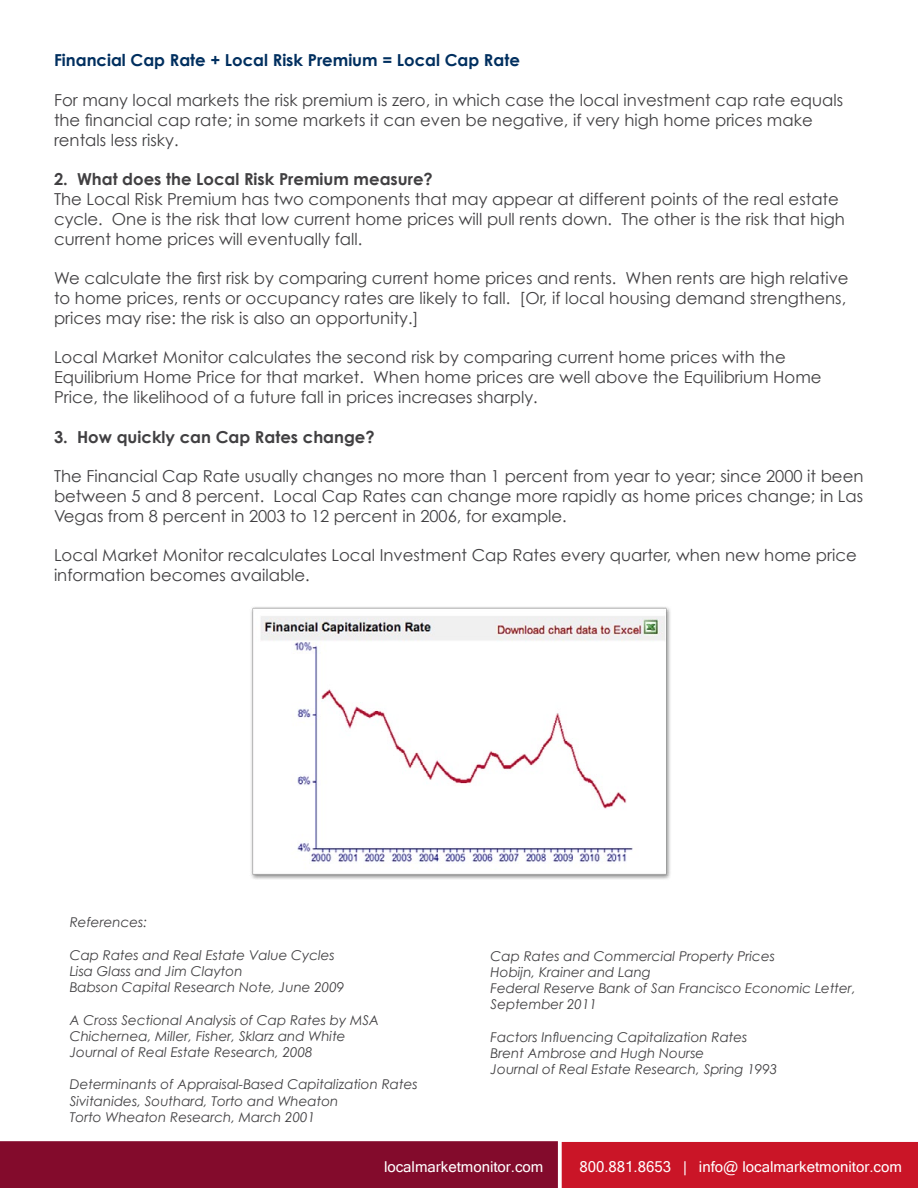
<style>
.page{position:relative;width:918px;height:1188px;background:#fff}
.page>*{position:absolute;margin:0;border:0;box-sizing:border-box;transform-origin:0 0}
.t1{font:16.5px/19.8px "Century Gothic";color:#414042}
.t2{font:700 16.5px "Century Gothic";color:#414042}
.t3{font:700 16.5px "Century Gothic";color:#002f5f}
.t4{font:15px "Microsoft Sans Serif";color:#fff}
.t5{font:italic 13.5px/16.2px "Century Gothic";color:#414042}
</style>
<div class="page">
<svg style="left:0;top:1141px;width:918px;height:47px;background:#9f122d"></svg>
<img style="left:251px;top:607px;width:420px;height:272px">
<p class="t3" style="left:54px;top:50px;width:467px">Financial Cap Rate + Local Risk Premium = Local Cap Rate</p>
<p class="t1" style="left:54px;top:90px;width:791px">For many local markets the risk premium is zero, in which case the local investment cap rate equals the financial cap rate; in some markets it can even be negative, if very high home prices make rentals less risky.</p>
<p class="t2" style="left:54px;top:169px;width:380px">2. What does the Local Risk Premium measure?</p>
<p class="t1" style="left:54px;top:189px;width:792px">The Local Risk Premium has two components that may appear at different points of the real estate cycle. One is the risk that low current home prices will pull rents down. The other is the risk that high current home prices will eventually fall.</p>
<p class="t1" style="left:54px;top:268px;width:796px">We calculate the first risk by comparing current home prices and rents. When rents are high relative to home prices, rents or occupancy rates are likely to fall. [Or, if local housing demand strengthens, prices may rise: the risk is also an opportunity.]</p>
<p class="t1" style="left:54px;top:347px;width:769px">Local Market Monitor calculates the second risk by comparing current home prices with the<br>Equilibrium Home Price for that market. When home prices are well above the Equilibrium Home<br>Price, the likelihood of a future fall in prices increases sharply.</p>
<p class="t2" style="left:54px;top:426px;width:322px">3. How quickly can Cap Rates change?</p>
<p class="t1" style="left:54px;top:466px;width:811px;text-align:justify">The Financial Cap Rate usually changes no more than 1 percent from year to year; since 2000 it been between 5 and 8 percent. Local Cap Rates can change more rapidly as home prices change; in Las Vegas from 8 percent in 2003 to 12 percent in 2006, for example.</p>
<p class="t1" style="left:54px;top:545px;width:804px">Local Market Monitor recalculates Local Investment Cap Rates every quarter, when new home price information becomes available.</p>
<p class="t5" style="left:70px;top:914px;width:79px">References:</p>
<p class="t5" style="left:70px;top:947px;width:276px">Cap Rates and Real Estate Value Cycles<br>Lisa Glass and Jim Clayton<br>Babson Capital Research Note, June 2009</p>
<p class="t5" style="left:70px;top:1011px;width:311px">A Cross Sectional Analysis of Cap Rates by MSA<br>Chichernea, Miller, Fisher, Sklarz and White<br>Journal of Real Estate Research, 2008</p>
<p class="t5" style="left:70px;top:1076px;width:350px">Determinants of Appraisal-Based Capitalization Rates<br>Sivitanides, Southard, Torto and Wheaton<br>Torto Wheaton Research, March 2001</p>
<p class="t5" style="left:491px;top:947px;width:367px">Cap Rates and Commercial Property Prices<br>Hobijn, Krainer and Lang<br>Federal Reserve Bank of San Francisco Economic Letter, September 2011</p>
<p class="t5" style="left:491px;top:1028px;width:288px">Factors Influencing Capitalization Rates<br>Brent Ambrose and Hugh Nourse<br>Journal of Real Estate Research, Spring 1993</p>
<p class="t4" style="left:384px;top:1158px;width:161px">localmarketmonitor.com</p>
<p class="t4" style="left:579px;top:1158px;width:324px">800.881.8653 | info@ localmarketmonitor.com</p>
</div>
